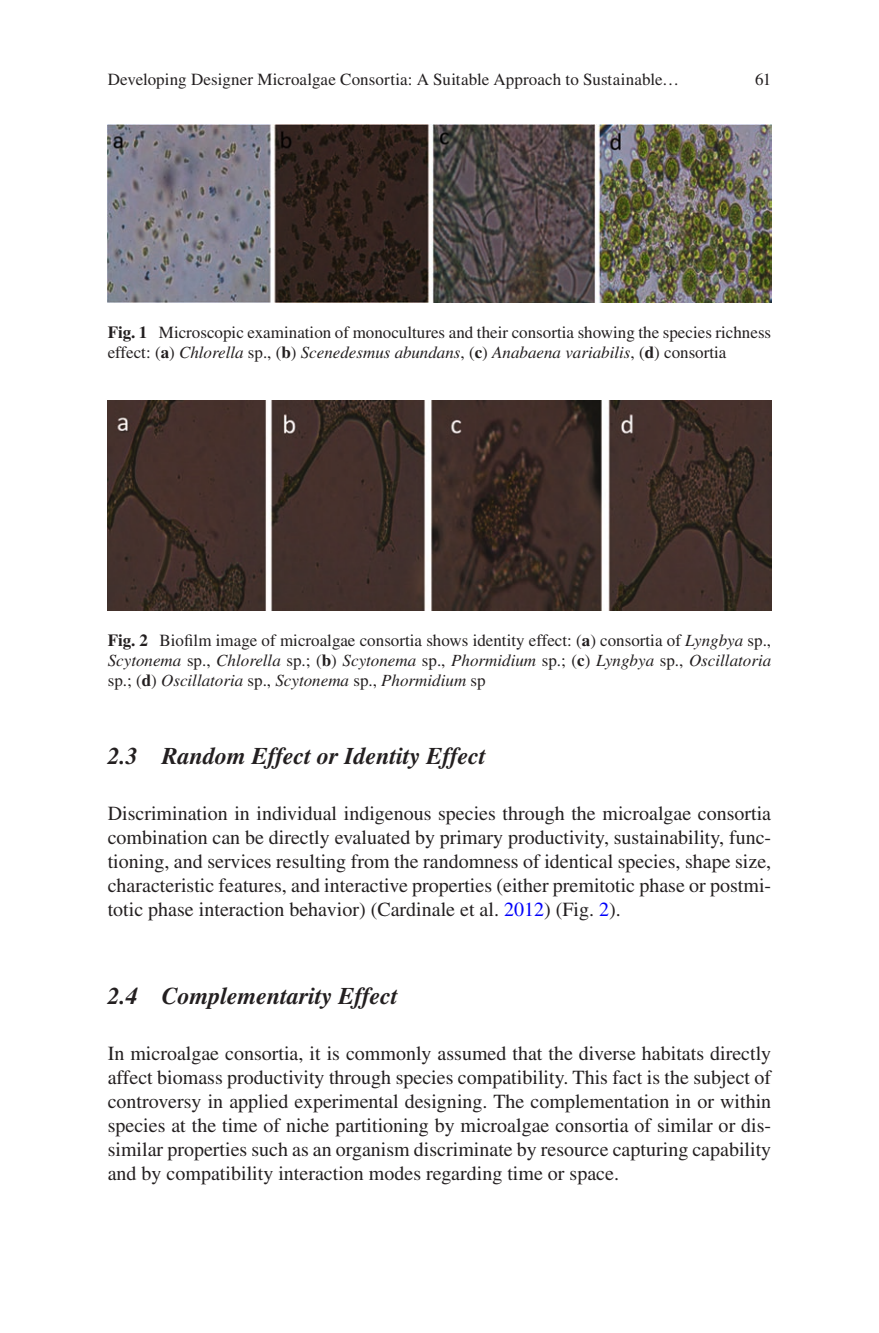
<style>
.page{position:relative;width:879px;height:1333px;background:#fff}
.page>*{position:absolute;margin:0;border:0;box-sizing:border-box;transform-origin:0 0}
.t1{font:italic 700 24px "Vntqzv Times LT Std";color:#231f20}
.t2{font:20px/24px "Vcqchl Times LT Std";color:#231f20;text-align:justify}
.t3{font:17px "Vcqchl Times LT Std";color:#231f20}
.t4{font:italic 17px/20px "Pswpbd Times LT Std";color:#231f20}
.s1{font-family:"Psnpcx Times LT Std";font-weight:700}
.s2{font-family:"Vcqchl Times LT Std";font-style:normal}
.s3{font-family:"Psnpcx Times LT Std";font-weight:700;font-style:normal}
.s4{font-family:"Pswpbd Times LT Std";font-style:italic}
.s5{color:#0000fa}
</style>
<div class="page">
<img style="left:108px;top:124px;width:663px;height:178px">
<img style="left:108px;top:400px;width:663px;height:210px">
<p class="t3" style="left:108px;top:70px;width:573px">Developing Designer Microalgae Consortia: A Suitable Approach to Sustainable…</p>
<p class="t3" style="left:755px;top:70px;width:17px">61</p>
<p class="t3" style="left:108px;top:322px;width:665px"><span class="s1">Fig. 1</span> Microscopic examination of monocultures and their consortia showing the species richness</p>
<p class="t4" style="left:108px;top:342px;width:620px"><span class="s2">effect: (</span><span class="s3">a</span><span class="s2">)</span> Chlorella <span class="s2">sp., (</span><span class="s3">b</span><span class="s2">)</span> Scenedesmus abundans<span class="s2">, (</span><span class="s3">c</span><span class="s2">)</span> Anabaena variabilis<span class="s2">, (</span><span class="s3">d</span><span class="s2">) consortia</span></p>
<p class="t3" style="left:108px;top:631px;width:665px"><span class="s1">Fig. 2</span> Biofilm image of microalgae consortia shows identity effect: (<span class="s1">a</span>) consortia of <span class="s4">Lyngbya</span> sp.,</p>
<p class="t4" style="left:108px;top:650px;width:665px">Scytonema <span class="s2">sp.,</span> Chlorella <span class="s2">sp.; (</span><span class="s3">b</span><span class="s2">)</span> Scytonema <span class="s2">sp.,</span> Phormidium <span class="s2">sp.; (</span><span class="s3">c</span><span class="s2">)</span> Lyngbya <span class="s2">sp.,</span> Oscillatoria <span class="s2">sp.; (</span><span class="s3">d</span><span class="s2">)</span> Oscillatoria <span class="s2">sp.,</span> Scytonema <span class="s2">sp.,</span> Phormidium <span class="s2">sp</span></p>
<p class="t1" style="left:108px;top:741px;width:379px">2.3 Random Effect or Identity Effect</p>
<p class="t2" style="left:108px;top:801px;width:665px">Discrimination in individual indigenous species through the microalgae consortia combination can be directly evaluated by primary productivity, sustainability, func&shy;tioning, and services resulting from the randomness of identical species, shape size, characteristic features, and interactive properties (either premitotic phase or postmi&shy;totic phase interaction behavior) (Cardinale et al. <span class="s5">2012</span>) (Fig. <span class="s5">2</span>).</p>
<p class="t1" style="left:108px;top:981px;width:291px">2.4 Complementarity Effect</p>
<p class="t2" style="left:108px;top:1041px;width:665px">In microalgae consortia, it is commonly assumed that the diverse habitats directly affect biomass productivity through species compatibility. This fact is the subject of controversy in applied experimental designing. The complementation in or within species at the time of niche partitioning by microalgae consortia of similar or dis&shy;similar properties such as an organism discriminate by resource capturing capability and by compatibility interaction modes regarding time or space.</p>
</div>
